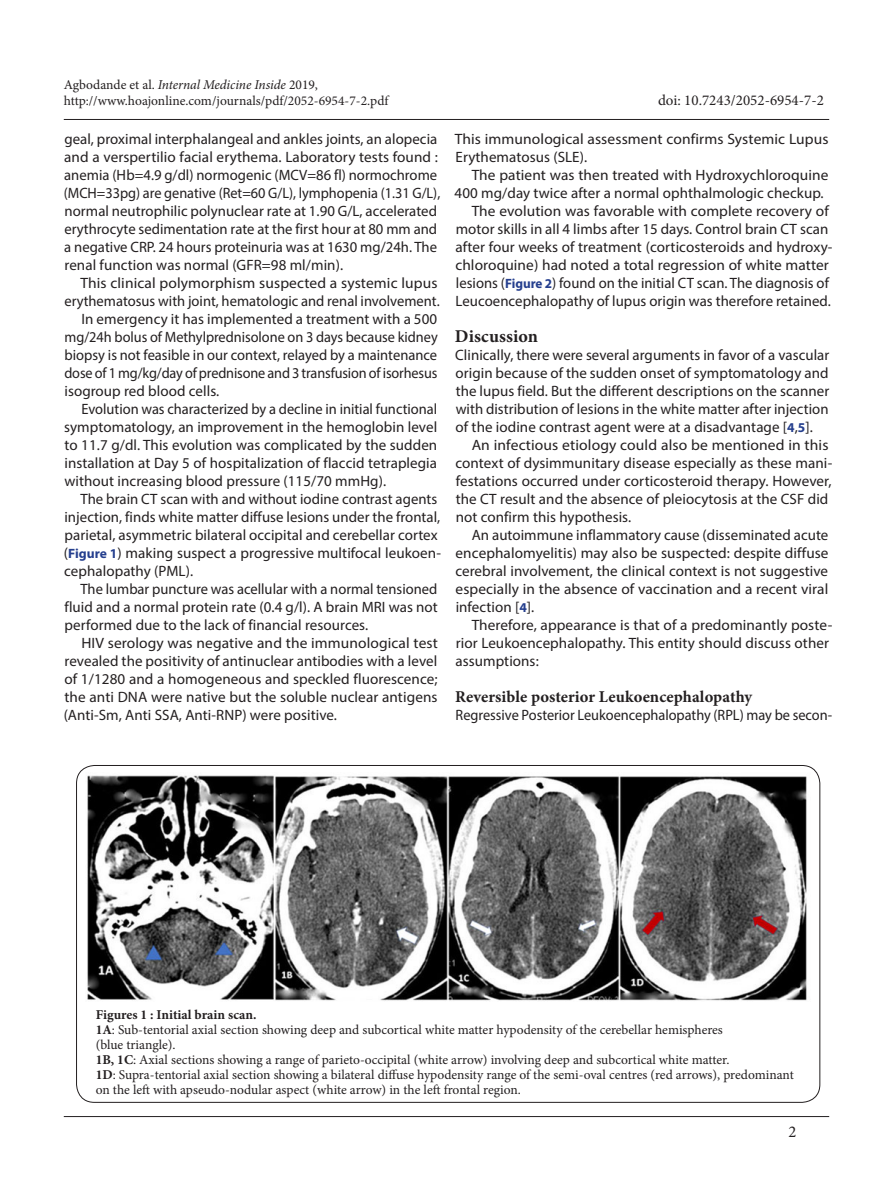
<style>
.page{position:relative;width:893px;height:1191px;background:#fff}
.page>*{position:absolute;margin:0;border:0;box-sizing:border-box;transform-origin:0 0}
.t1{font:700 18px "Minion Pro";letter-spacing:.005em;color:#231f20}
.t2{font:700 16.5px "Minion Pro";letter-spacing:.005em;color:#231f20}
.t3{font:16.5px "Minion Pro";color:#231f20}
.t4{font:15px/18px "Myriad Pro";letter-spacing:.005em;color:#231f20}
.t5{font:15px/18px "Myriad Pro";letter-spacing:.005em;color:#231f20;scale:1.04 1}
.t6{font:15px "Myriad Pro";letter-spacing:.005em;color:#231f20;scale:.96 1}
.t7{font:15px "Myriad Pro";letter-spacing:.005em;color:#231f20;scale:.95 1}
.t8{font:15px "Minion Pro";color:#231f20}
.t9{font:13.5px/15px "Minion Pro";color:#231f20}
.s1{font-style:italic}
.s2{font-weight:700;font-size:13.5px;color:#253f8e}
.s3{font-weight:700}
</style>
<div class="page">
<hr style="left:64px;top:1116px;width:765px;height:1px;background:#231f20">
<hr style="left:64px;top:119px;width:765px;height:1px;background:#231f20">
<img style="left:87px;top:775px;width:720px;height:226px">
<p class="t9" style="left:64px;top:76px;width:326px;line-height:16.2px">Agbodande et al. <span class="s1">Internal Medicine Inside</span> 2019, http://www.hoajonline.com/journals/pdf/2052-6954-7-2.pdf</p>
<p class="t4" style="left:64px;top:130px;width:378px">geal, proximal interphalangeal and ankles joints, an alopecia and a verspertilio facial erythema. Laboratory tests found : anemia (Hb=4.9 g/dl) normogenic (MCV=86 fl) normochrome (MCH=33pg) are genative (Ret=60 G/L), lymphopenia (1.31 G/L), normal neutrophilic polynuclear rate at 1.90 G/L, accelerated erythrocyte sedimentation rate at the first hour at 80 mm and a negative CRP. 24 hours proteinuria was at 1630 mg/24h. The renal function was normal (GFR=98 ml/min).</p>
<p class="t4" style="left:80px;top:274px;width:359px">This clinical polymorphism suspected a systemic lupus</p>
<p class="t4" style="left:64px;top:292px;width:377px">erythematosus with joint, hematologic and renal involvement.</p>
<p class="t4" style="left:81px;top:310px;width:357px">In emergency it has implemented a treatment with a 500</p>
<p class="t7" style="left:65px;top:328px;width:394px">mg/24h bolus of Methylprednisolone on 3 days because kidney</p>
<p class="t4" style="left:65px;top:346px;width:374px">biopsy is not feasible in our context, relayed by a maintenance</p>
<p class="t7" style="left:64px;top:364px;width:394px">dose of 1 mg/kg/day of prednisone and 3 transfusion of isorhesus</p>
<p class="t4" style="left:64px;top:382px;width:156px">isogroup red blood cells.</p>
<p class="t6" style="left:81px;top:400px;width:372px">Evolution was characterized by a decline in initial functional</p>
<p class="t4" style="left:64px;top:418px;width:375px">symptomatology, an improvement in the hemoglobin level</p>
<p class="t4" style="left:64px;top:436px;width:374px">to 11.7 g/dl. This evolution was complicated by the sudden</p>
<p class="t4" style="left:64px;top:454px;width:374px">installation at Day 5 of hospitalization of flaccid tetraplegia</p>
<p class="t4" style="left:64px;top:472px;width:323px">without increasing blood pressure (115/70 mmHg).</p>
<p class="t4" style="left:80px;top:490px;width:358px">The brain CT scan with and without iodine contrast agents</p>
<p class="t4" style="left:64px;top:508px;width:377px">injection, finds white matter diffuse lesions under the frontal,</p>
<p class="t4" style="left:65px;top:526px;width:375px">parietal, asymmetric bilateral occipital and cerebellar cortex</p>
<p class="t4" style="left:64px;top:544px;width:379px">(<span class="s2">Figure 1</span>) making suspect a progressive multifocal leukoen-</p>
<p class="t4" style="left:64px;top:562px;width:130px">cephalopathy (PML).</p>
<p class="t4" style="left:80px;top:580px;width:358px">The lumbar puncture was acellular with a normal tensioned</p>
<p class="t4" style="left:65px;top:598px;width:375px">fluid and a normal protein rate (0.4 g/l). A brain MRI was not</p>
<p class="t4" style="left:65px;top:616px;width:305px">performed due to the lack of financial resources.</p>
<p class="t4" style="left:81px;top:634px;width:358px">HIV serology was negative and the immunological test</p>
<p class="t4" style="left:65px;top:652px;width:374px">revealed the positivity of antinuclear antibodies with a level</p>
<p class="t4" style="left:64px;top:670px;width:375px">of 1/1280 and a homogeneous and speckled fluorescence;</p>
<p class="t4" style="left:64px;top:688px;width:375px">the anti DNA were native but the soluble nuclear antigens</p>
<p class="t4" style="left:64px;top:706px;width:275px">(Anti-Sm, Anti SSA, Anti-RNP) were positive.</p>
<p class="t8" style="left:658px;top:91px;width:167px">doi: 10.7243/2052-6954-7-2</p>
<p class="t4" style="left:455px;top:130px;width:375px">This immunological assessment confirms Systemic Lupus<br>Erythematosus (SLE).</p>
<p class="t4" style="left:472px;top:166px;width:358px">The patient was then treated with Hydroxychloroquine</p>
<p class="t4" style="left:455px;top:184px;width:371px">400 mg/day twice after a normal ophthalmologic checkup.</p>
<p class="t4" style="left:472px;top:202px;width:359px">The evolution was favorable with complete recovery of</p>
<p class="t4" style="left:456px;top:220px;width:374px">motor skills in all 4 limbs after 15 days. Control brain CT scan</p>
<p class="t4" style="left:455px;top:238px;width:378px">after four weeks of treatment (corticosteroids and hydroxy-</p>
<p class="t4" style="left:455px;top:256px;width:375px">chloroquine) had noted a total regression of white matter</p>
<p class="t4" style="left:456px;top:274px;width:375px">lesions (<span class="s2">Figure 2</span>) found on the initial CT scan. The diagnosis of</p>
<p class="t4" style="left:456px;top:292px;width:377px">Leucoencephalopathy of lupus origin was therefore retained.</p>
<p class="t1" style="left:455px;top:324px;width:85px">Discussion</p>
<p class="t4" style="left:455px;top:346px;width:376px;text-align:justify">Clinically, there were several arguments in favor of a vascular origin because of the sudden onset of symptomatology and the lupus field. But the different descriptions on the scanner with distribution of lesions in the white matter after injection of the iodine contrast agent were at a disadvantage [<span class="s2">4</span>,<span class="s2">5</span>].</p>
<p class="t5" style="left:455px;top:436px;width:364px;text-indent:16px">An infectious etiology could also be mentioned in this context of dysimmunitary disease especially as these mani&shy;festations occurred under corticosteroid therapy. However, the CT result and the absence of pleiocytosis at the CSF did not confirm this hypothesis.</p>
<p class="t4" style="left:455px;top:526px;width:375px;text-align:justify;text-indent:16px">An autoimmune inflammatory cause (disseminated acute encephalomyelitis) may also be suspected: despite diffuse cerebral involvement, the clinical context is not suggestive especially in the absence of vaccination and a recent viral infection [<span class="s2">4</span>].</p>
<p class="t4" style="left:455px;top:616px;width:379px;text-indent:16px">Therefore, appearance is that of a predominantly poste&shy;rior Leukoencephalopathy. This entity should discuss other assumptions:</p>
<p class="t2" style="left:455px;top:685px;width:299px">Reversible posterior Leukoencephalopathy</p>
<p class="t6" style="left:456px;top:706px;width:394px">Regressive Posterior Leukoencephalopathy (RPL) may be secon-</p>
<p class="t9" style="left:96px;top:1007px;width:700px"><span class="s3">Figures 1 : Initial brain scan.<br>1A</span>: Sub-tentorial axial section showing deep and subcortical white matter hypodensity of the cerebellar hemispheres<br>(blue triangle).<br><span class="s3">1B, 1C</span>: Axial sections showing a range of parieto-occipital (white arrow) involving deep and subcortical white matter.<br><span class="s3">1D</span>: Supra-tentorial axial section showing a bilateral diffuse hypodensity range of the semi-oval centres (red arrows), predominant on the left with apseudo-nodular aspect (white arrow) in the left frontal region.</p>
<p class="t3" style="left:788px;top:1120px;width:9px">2</p>
</div>
